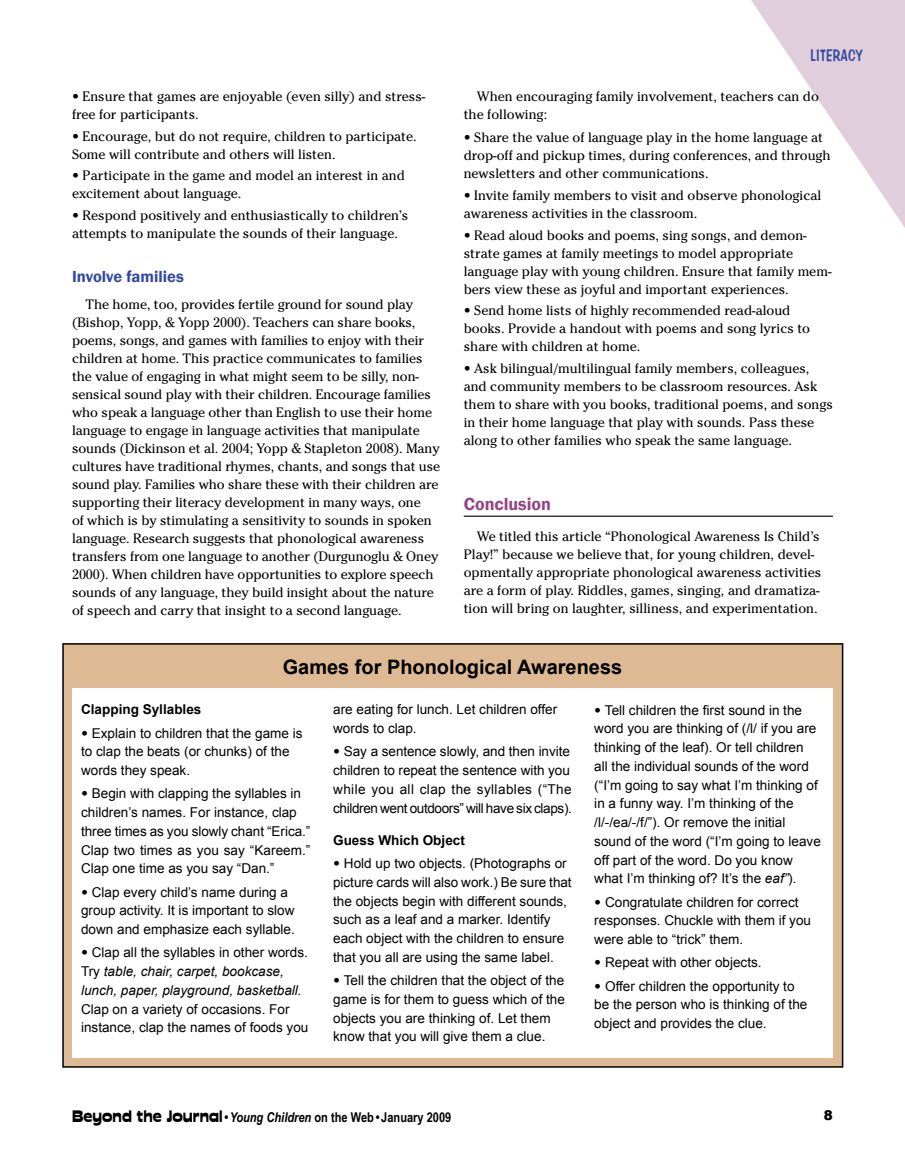
<style>
.page{position:relative;width:905px;height:1175px;background:#fff}
.page>*{position:absolute;margin:0;border:0;box-sizing:border-box;transform-origin:0 0}
.t1{font:700 19.95px "Arial";color:#000}
.t2{font:600 18px "Franklin Gothic";color:#954584}
.t3{font:16.65px "Impress BT";letter-spacing:.025em;color:#334a9d;scale:.73 1}
.t4{font:600 16.5px "Franklin Gothic";color:#334a9d}
.t5{font:13.5px/18px "Cheltenham";color:#000}
.t6{font:13.5px/18.8px "Arial";color:#000}
.t7{font:italic 13.5px/18.8px "Arial";color:#000}
.t8{font:700 13.5px "Arial Narrow";color:#000}
.t9{font:700 13.5px "Arial";color:#000}
.t10{font:900 13.5px "Arial";color:#000}
.s1{font-family:"Cheltenham"}
.s2{font-family:"Cheltenham";font-style:normal}
.s3{font-style:normal}
.s4{font-style:italic}
.s5{font-family:"Cuckoo";font-weight:400;font-size:16.5px}
</style>
<div class="page">
<svg style="left:751px;top:0;width:153px;height:226px"></svg>
<div style="left:63px;top:644px;width:779px;height:422px;background:#deba94"></div>
<div style="left:62px;top:643px;width:781px;height:424px;border:2px solid #000"></div>
<div style="left:72px;top:689px;width:760px;height:369px;background:#fff"></div>
<hr style="left:464px;top:515px;width:368px;height:2px;background:#000">
<p class="t5" style="left:72px;top:87px;width:355px">• Ensure that games are enjoyable (even silly) and stress&shy;free for participants.</p>
<p class="t5" style="left:72px;top:127px;width:346px">• Encourage, but do not require, children to participate.<br>Some will contribute and others will listen.</p>
<p class="t5" style="left:72px;top:167px;width:334px">• Participate in the game and model an interest in and excitement about language.</p>
<p class="t5" style="left:72px;top:206px;width:338px">• Respond positively and enthusiastically to children’s attempts to manipulate the sounds of their language.</p>
<p class="t4" style="left:72px;top:266px;width:113px">Involve families</p>
<p class="t5" style="left:72px;top:295px;width:369px;text-indent:13px">The home, too, provides fertile ground for sound play (Bishop, Yopp, &amp; Yopp 2000). Teachers can share books, poems, songs, and games with families to enjoy with their children at home. This practice communicates to families the value of engaging in what might seem to be silly, non&shy;sensical sound play with their children. Encourage families who speak a language other than English to use their home language to engage in language activities that manipulate sounds (Dickinson et al. 2004; Yopp &amp; Stapleton 2008). Many cultures have traditional rhymes, chants, and songs that use sound play. Families who share these with their children are supporting their literacy development in many ways, one<br>of which is by stimulating a sensitivity to sounds in spoken language. Research suggests that phonological awareness transfers from one language to another (Durgunoglu &amp; Oney 2000). When children have opportunities to explore speech sounds of any language, they build insight about the nature of speech and carry that insight to a second language.</p>
<p class="t3" style="left:810px;top:45px;width:73px">LITERACY</p>
<p class="t5" style="left:464px;top:87px;width:356px;text-indent:14px">When encouraging family involvement, teachers can do the following:</p>
<p class="t5" style="left:464px;top:128px;width:368px">• Share the value of language play in the home language at drop-off and pickup times, during conferences, and through newsletters and other communications.</p>
<p class="t5" style="left:464px;top:186px;width:359px">• Invite family members to visit and observe phonological awareness activities in the classroom.</p>
<p class="t5" style="left:464px;top:226px;width:369px">• Read aloud books and poems, sing songs, and demon&shy;strate games at family meetings to model appropriate language play with young children. Ensure that family mem&shy;bers view these as joyful and important experiences.</p>
<p class="t5" style="left:464px;top:302px;width:348px">• Send home lists of highly recommended read-aloud books. Provide a handout with poems and song lyrics to share with children at home.</p>
<p class="t5" style="left:464px;top:359px;width:371px">• Ask bilingual/multilingual family members, colleagues, and community members to be classroom resources. Ask them to share with you books, traditional poems, and songs in their home language that play with sounds. Pass these along to other families who speak the same language.</p>
<h2 class="t2" style="left:464px;top:492px;width:89px">Conclusion</h2>
<p class="t5" style="left:464px;top:527px;width:359px;text-indent:14px">We titled this article “Phonological Awareness Is Child’s Play!” because we believe that, for young children, devel&shy;opmentally appropriate phonological awareness activities are a form of play. Riddles, games, singing, and dramatiza&shy;tion will bring on laughter, silliness, and experimentation.</p>
<h1 class="t1" style="left:283px;top:654px;width:341px">Games for Phonological Awareness</h1>
<p class="t9" style="left:81px;top:700px;width:122px">Clapping Syllables</p>
<p class="t6" style="left:81px;top:723px;width:223px"><span class="s1">•</span> Explain to children that the game is to clap the beats (or chunks) of the words they speak.</p>
<p class="t6" style="left:81px;top:784px;width:231px"><span class="s1">•</span> Begin with clapping the syllables in children’s names. For instance, clap three times as you slowly chant “Erica.” Clap two times as you say “Kareem.” Clap one time as you say “Dan.”</p>
<p class="t6" style="left:81px;top:882px;width:215px"><span class="s1">•</span> Clap every child’s name during a group activity. It is important to slow down and emphasize each syllable.</p>
<p class="t7" style="left:81px;top:943px;width:228px"><span class="s2">•</span> <span class="s3">Clap all the syllables in other words.<br>Try</span> table, chair, carpet, bookcase, lunch, paper, playground, basketball.</p>
<p class="t6" style="left:81px;top:999px;width:229px">Clap on a variety of occasions. For instance, clap the names of foods you</p>
<p class="t6" style="left:333px;top:700px;width:225px">are eating for lunch. Let children offer words to clap.</p>
<p class="t6" style="left:333px;top:742px;width:240px"><span class="s1">•</span> Say a sentence slowly, and then invite children to repeat the sentence with you while you all clap the syllables (“The children went outdoors” will have six claps).</p>
<p class="t9" style="left:333px;top:831px;width:133px">Guess Which Object</p>
<p class="t6" style="left:333px;top:854px;width:240px"><span class="s1">•</span> Hold up two objects. (Photographs or picture cards will also work.) Be sure that the objects begin with different sounds, such as a leaf and a marker. Identify each object with the children to ensure that you all are using the same label.</p>
<p class="t6" style="left:333px;top:971px;width:233px"><span class="s1">•</span> Tell the children that the object of the game is for them to guess which of the objects you are thinking of. Let them know that you will give them a clue.</p>
<p class="t6" style="left:594px;top:700px;width:228px"><span class="s1">•</span> Tell children the first sound in the word you are thinking of (/l/ if you are thinking of the leaf). Or tell children<br>all the individual sounds of the word (“I’m going to say what I’m thinking of in a funny way. I’m thinking of the /l/-/ea/-/f/”). Or remove the initial sound of the word (“I’m going to leave off part of the word. Do you know what I’m thinking of? It’s the <span class="s4">eaf”</span>).</p>
<p class="t6" style="left:594px;top:892px;width:218px"><span class="s1">•</span> Congratulate children for correct responses. Chuckle with them if you were able to “trick” them.</p>
<p class="t6" style="left:594px;top:953px;width:169px"><span class="s1">•</span> Repeat with other objects.</p>
<p class="t6" style="left:594px;top:976px;width:214px"><span class="s1">•</span> Offer children the opportunity to be the person who is thinking of the object and provides the clue.</p>
<p class="t8" style="left:72px;top:1107px;width:381px"><span class="s5">Beyond the Journal</span> • <span class="s4">Young Children</span> on the Web • January 2009</p>
<p class="t10" style="left:823px;top:1105px;width:11px">8</p>
</div>
